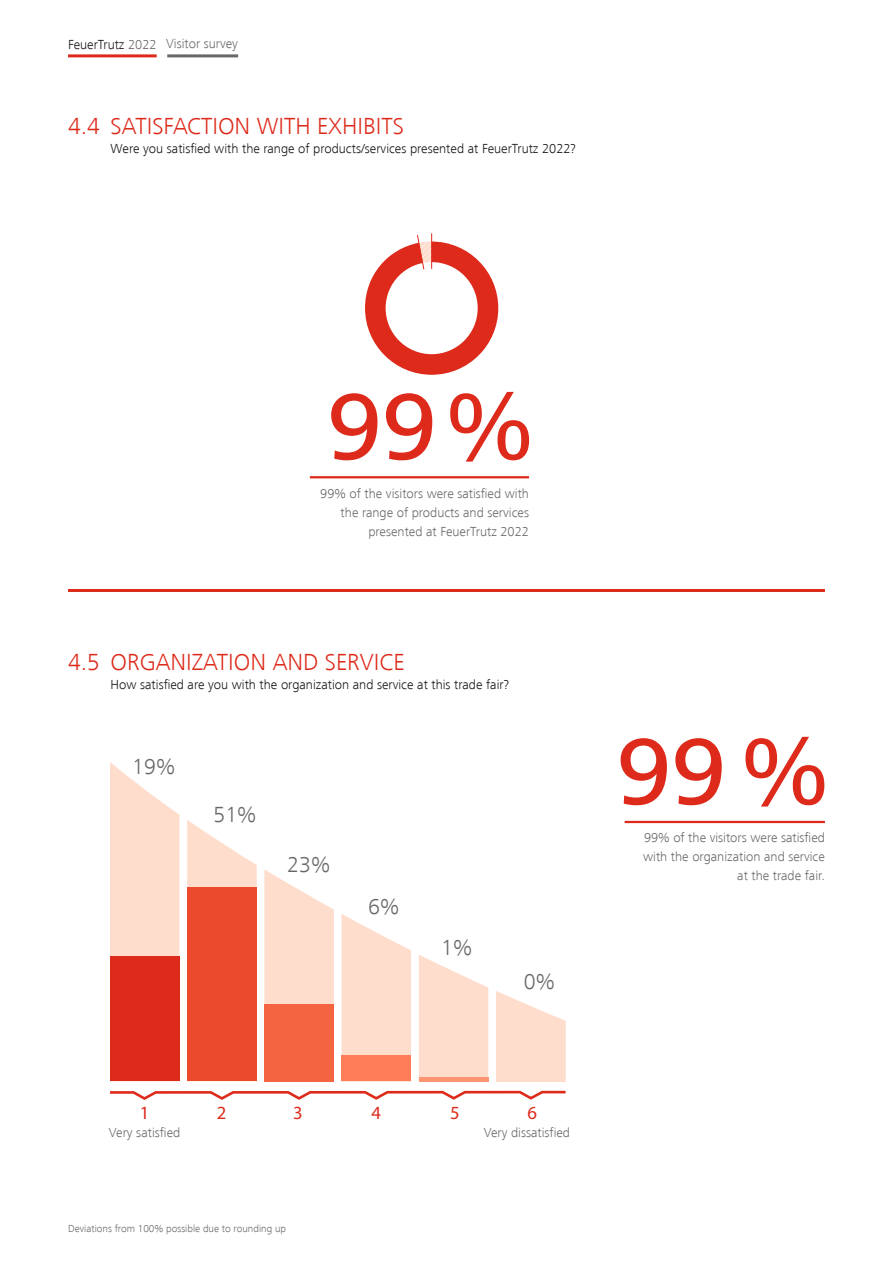
<style>
.page{position:relative;width:893px;height:1263px;background:#fff}
.page>*{position:absolute;margin:0;border:0;box-sizing:border-box;transform-origin:0 0}
.t1{font:500 97.5px "Frutiger Next LT";color:#dd2a1b}
.t2{font:300 24px "Frutiger Next LT";color:#dd2a1b}
.t3{font:300 22.5px "Frutiger Next LT";color:#686867}
.t4{font:18.6px "Myriad Pro";color:#dd2a1b}
.t5{font:300 13.5px/19.2px "Frutiger Next LT";color:#686867;text-align:right}
.t6{font:300 13.5px "Frutiger Next LT";color:#141415}
.t7{font:300 10.5px "Frutiger Next LT";color:#686867}
.s1{color:#141415}
</style>
<div class="page">
<svg style="left:365px;top:235px;width:133px;height:140px"></svg>
<hr style="left:431px;top:233px;width:1px;height:36px;background:#dd2a1b">
<svg style="left:110px;top:1090px;width:456px;height:10px"></svg>
<svg style="left:110px;top:762px;width:69px;height:194px;background:#ffe1d2"></svg>
<svg style="left:187px;top:820px;width:70px;height:67px"></svg>
<svg style="left:264px;top:869px;width:70px;height:135px;background:#ffe2d4"></svg>
<svg style="left:342px;top:914px;width:69px;height:168px;background:#ffe1d2"></svg>
<svg style="left:419px;top:955px;width:69px;height:122px;background:#ffe1d2"></svg>
<svg style="left:496px;top:991px;width:70px;height:90px"></svg>
<hr style="left:419px;top:1077px;width:69px;height:4px;background:#ff9571">
<div style="left:342px;top:1055px;width:69px;height:26px;background:#fc7d57"></div>
<div style="left:264px;top:1004px;width:70px;height:77px;background:#f56440"></div>
<div style="left:187px;top:887px;width:70px;height:194px;background:#ec4a2d"></div>
<div style="left:110px;top:956px;width:69px;height:125px;background:#dd2a1b"></div>
<hr style="left:167px;top:54px;width:71px;height:3px;background:#686867">
<hr style="left:68px;top:54px;width:89px;height:3px;background:#dd2a1b">
<hr style="left:310px;top:476px;width:219px;height:2px;background:#dd2a1b">
<hr style="left:625px;top:821px;width:200px;height:2px;background:#dd2a1b">
<hr style="left:68px;top:589px;width:757px;height:3px;background:#dd2a1b">
<p class="t5" style="left:68px;top:34px;width:172px"><span class="s1">FeuerTrutz</span> 2022 Visitor survey</p>
<h2 class="t2" style="left:68px;top:113px;width:337px">4.4 SATISFACTION WITH EXHIBITS</h2>
<p class="t6" style="left:111px;top:141px;width:467px">Were you satisfied with the range of products/services presented at FeuerTrutz 2022?</p>
<h1 class="t1" style="left:327px;top:373px;width:210px">99%</h1>
<p class="t5" style="left:320px;top:483px;width:210px">99% of the visitors were satisfied with</p>
<p class="t5" style="left:341px;top:503px;width:190px">the range of products and services presented at FeuerTrutz 2022</p>
<h2 class="t2" style="left:68px;top:648px;width:338px">4.5 ORGANIZATION AND SERVICE</h2>
<p class="t6" style="left:111px;top:677px;width:400px">How satisfied are you with the organization and service at this trade fair?</p>
<h3 class="t3" style="left:132px;top:754px;width:45px">19%</h3>
<h3 class="t3" style="left:213px;top:802px;width:45px">51%</h3>
<h3 class="t3" style="left:287px;top:852px;width:45px">23%</h3>
<h3 class="t3" style="left:368px;top:894px;width:33px">6%</h3>
<h3 class="t3" style="left:441px;top:935px;width:33px">1%</h3>
<h3 class="t3" style="left:524px;top:969px;width:33px">0%</h3>
<h3 class="t4" style="left:140px;top:1101px;width:11px">1</h3>
<h3 class="t4" style="left:217px;top:1101px;width:11px">2</h3>
<h3 class="t4" style="left:293px;top:1101px;width:11px">3</h3>
<h3 class="t4" style="left:371px;top:1101px;width:11px">4</h3>
<h3 class="t4" style="left:450px;top:1101px;width:11px">5</h3>
<h3 class="t4" style="left:528px;top:1101px;width:11px">6</h3>
<p class="t5" style="left:109px;top:1123px;width:73px">Very satisfied</p>
<p class="t5" style="left:484px;top:1123px;width:88px">Very dissatisfied</p>
<p class="t7" style="left:68px;top:1223px;width:220px">Deviations from 100% possible due to rounding up</p>
<h1 class="t1" style="left:617px;top:717px;width:216px">99%</h1>
<p class="t5" style="left:643px;top:828px;width:183px">99% of the visitors were satisfied with the organization and service at the trade fair.</p>
</div>
